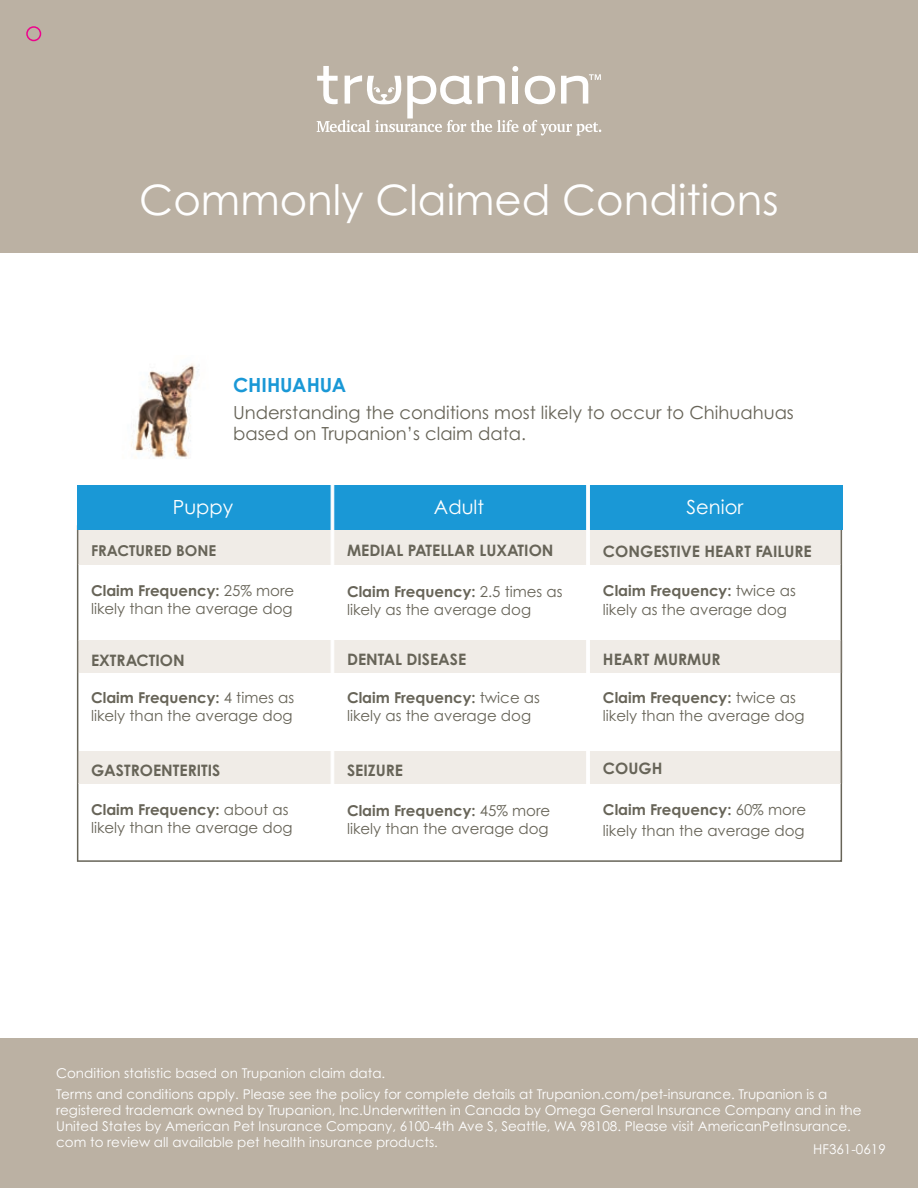
<style>
.page{position:relative;width:918px;height:1188px;background:#fff}
.page>*{position:absolute;margin:0;border:0;box-sizing:border-box;transform-origin:0 0}
.t1{font:42px "Century Gothic Pro";color:#fff}
.t2{font:19.5px "Century Gothic Pro";color:#fff}
.t3{font:700 19.5px "Century Gothic Pro";color:#1a98d6}
.t4{font:18px/21px "Century Gothic Pro";color:#676458}
.t5{font:700 15.75px "Century Gothic Pro";color:#676458}
.t6{font:15px/18px "Century Gothic Pro";color:#676458}
.t7{font:700 15px "Century Gothic Pro";color:#676458}
.t8{font:13.5px/16.2px "Century Gothic Pro";color:#fff}
.s1{font-weight:700}
</style>
<div class="page">
<svg style="left:77px;top:565px;width:765px;height:297px"></svg>
<div style="left:0;top:1039px;width:918px;height:149px;background:#bbb1a3"></div>
<div style="left:0;top:0;width:918px;height:253px;background:#bbb1a3"></div>
<svg style="left:317px;top:66px;width:284px;height:70px"></svg>
<div style="left:78px;top:640px;width:763px;height:33px;background:#f0ece7"></div>
<hr style="left:841px;top:640px;width:1px;height:33px;background:#777267">
<hr style="left:77px;top:640px;width:1px;height:33px;background:#777267">
<div style="left:78px;top:530px;width:763px;height:35px;background:#f0ece7"></div>
<hr style="left:841px;top:530px;width:1px;height:35px;background:#777267">
<hr style="left:77px;top:530px;width:1px;height:35px;background:#777267">
<div style="left:78px;top:751px;width:763px;height:33px;background:#f0ece7"></div>
<hr style="left:841px;top:751px;width:1px;height:33px;background:#777267">
<hr style="left:77px;top:751px;width:1px;height:33px;background:#777267">
<div style="left:77px;top:485px;width:765px;height:45px;background:#1a98d6"></div>
<hr style="left:331px;top:471px;width:3px;height:384px;background:#fff">
<hr style="left:586px;top:463px;width:4px;height:382px;background:#fff">
<img style="left:131px;top:364px;width:68px;height:95px">
<div style="left:26px;top:26px;width:15px;height:15px;border:2px solid #ed028c;border-radius:50%"></div>
<h1 class="t1" style="left:139px;top:174px;width:641px">Commonly Claimed Conditions</h1>
<h2 class="t3" style="left:233px;top:373px;width:115px">CHIHUAHUA</h2>
<h3 class="t4" style="left:233px;top:402px;width:562px">Understanding the conditions most likely to occur to Chihuahuas based on Trupanion’s claim data.</h3>
<h2 class="t2" style="left:173px;top:496px;width:62px">Puppy</h2>
<p class="t7" style="left:91px;top:541px;width:127px">FRACTURED BONE</p>
<p class="t6" style="left:91px;top:581px;width:205px"><span class="s1">Claim Frequency:</span> 25% more likely than the average dog</p>
<p class="t5" style="left:91px;top:650px;width:95px">EXTRACTION</p>
<p class="t6" style="left:91px;top:688px;width:205px"><span class="s1">Claim Frequency:</span> 4 times as likely than the average dog</p>
<p class="t5" style="left:91px;top:761px;width:131px">GASTROENTERITIS</p>
<p class="t6" style="left:91px;top:800px;width:203px"><span class="s1">Claim Frequency:</span> about as likely than the average dog</p>
<h2 class="t2" style="left:434px;top:496px;width:52px">Adult</h2>
<p class="t5" style="left:347px;top:540px;width:208px">MEDIAL PATELLAR LUXATION</p>
<p class="t6" style="left:347px;top:583px;width:217px"><span class="s1">Claim Frequency:</span> 2.5 times as likely as the average dog</p>
<p class="t5" style="left:347px;top:650px;width:121px">DENTAL DISEASE</p>
<p class="t6" style="left:347px;top:688px;width:194px"><span class="s1">Claim Frequency:</span> twice as likely as the average dog</p>
<p class="t5" style="left:347px;top:760px;width:58px">SEIZURE</p>
<p class="t6" style="left:347px;top:801px;width:205px"><span class="s1">Claim Frequency:</span> 45% more likely than the average dog</p>
<h2 class="t2" style="left:687px;top:496px;width:58px">Senior</h2>
<p class="t5" style="left:603px;top:542px;width:210px">CONGESTIVE HEART FAILURE</p>
<p class="t6" style="left:603px;top:581px;width:194px;line-height:18.6px"><span class="s1">Claim Frequency:</span> twice as likely as the average dog</p>
<p class="t5" style="left:603px;top:649px;width:119px">HEART MURMUR</p>
<p class="t6" style="left:603px;top:689px;width:203px"><span class="s1">Claim Frequency:</span> twice as likely than the average dog</p>
<p class="t5" style="left:603px;top:759px;width:61px">COUGH</p>
<p class="t6" style="left:603px;top:799px;width:205px;line-height:21px"><span class="s1">Claim Frequency:</span> 60% more likely than the average dog</p>
<p class="t8" style="left:56px;top:1063px;width:773px;line-height:20.4px">Condition statistic based on Trupanion claim data.<br>Terms and conditions apply. Please see the policy for complete details at Trupanion.com/pet-insurance. Trupanion is a</p>
<p class="t8" style="left:56px;top:1102px;width:807px">registered trademark owned by Trupanion, Inc.Underwritten in Canada by Omega General Insurance Company and in the<br>United States by American Pet Insurance Company, 6100-4th Ave S, Seattle, WA 98108. Please visit AmericanPetInsurance. com to review all available pet health insurance products.</p>
<p class="t8" style="left:813px;top:1141px;width:74px">HF361-0619</p>
</div>
